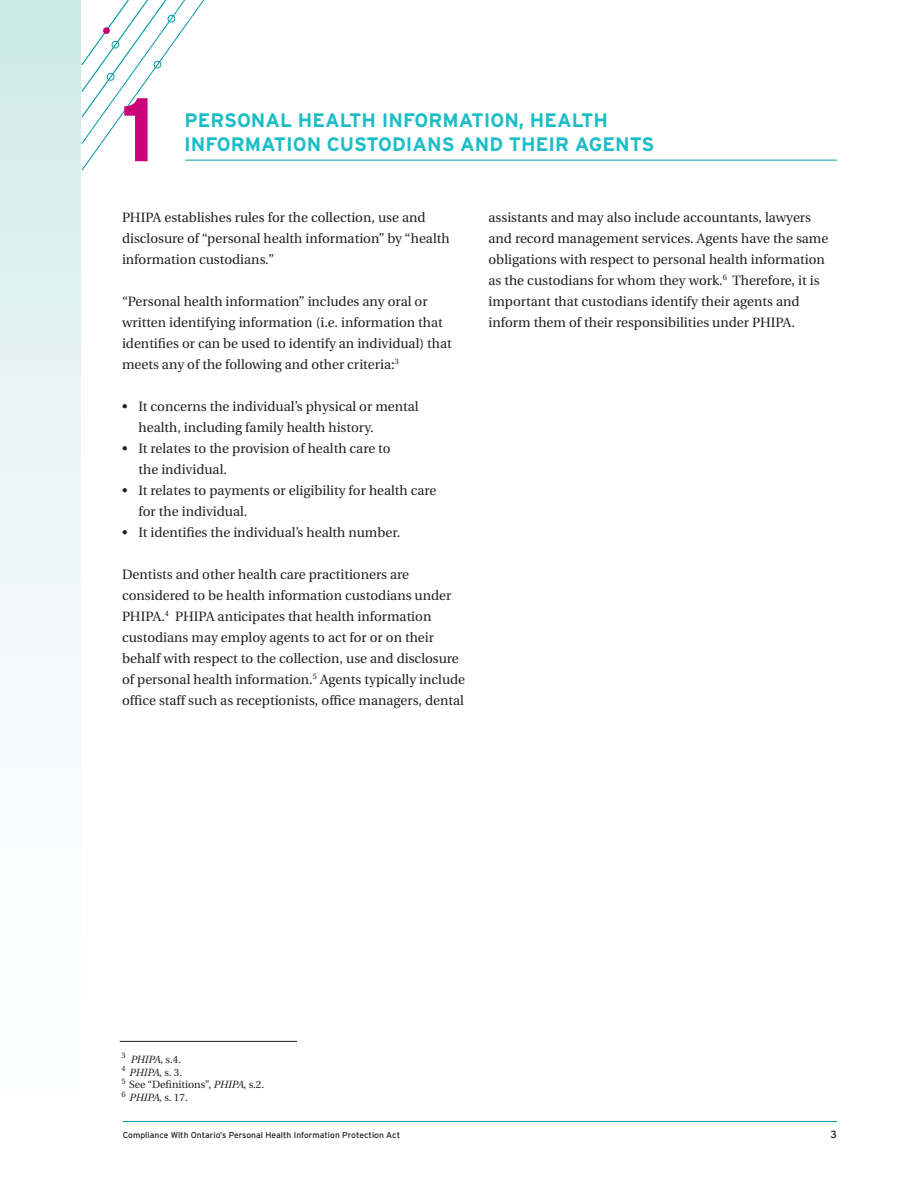
<style>
.page{position:relative;width:918px;height:1188px;background:#fff}
.page>*{position:absolute;margin:0;border:0;box-sizing:border-box;transform-origin:0 0}
.t1{font:700 90px "Interstate";color:#ca0178}
.t2{font:700 19.5px/24px "Interstate";color:#1cbdc7}
.t3{font:13.5px/21px "Utopia";color:#231f20}
.t4{font:10.5px/12.8px "Utopia";color:#231f20}
.t5{font:10.5px "Interstate";color:#231f20}
.t6{font:8.55px "Interstate";color:#231f20}
.s1{font-style:italic}
</style>
<div class="page">
<hr style="left:123px;top:1121px;width:714px;height:1px;background:#009ba5">
<hr style="left:120px;top:1041px;width:177px;height:1px;background:#231f20">
<svg style="left:81px;top:0;width:134px;height:171px"></svg>
<div style="left:103px;top:27px;width:7px;height:7px;background:#ca0178;border-radius:50%"></div>
<div style="left:107px;top:73px;width:7px;height:8px;border:1px solid #009ba5;border-radius:50%"></div>
<div style="left:112px;top:41px;width:7px;height:7px;border:1px solid #009ba5;border-radius:50%"></div>
<div style="left:168px;top:15px;width:7px;height:7px;border:1px solid #009ba5;border-radius:50%"></div>
<div style="left:154px;top:61px;width:7px;height:7px;border:1px solid #009ba5;border-radius:50%"></div>
<hr style="left:185px;top:160px;width:652px;height:1px;background:#009ba5">
<div style="left:0;top:0;width:81px;height:1188px;background:linear-gradient(to bottom,#d2ecea,#fff)"></div>
<h1 class="t1" style="left:121px;top:79px;width:36px">1</h1>
<h1 class="t2" style="left:184px;top:108px;width:472px">PERSONAL HEALTH INFORMATION, HEALTH<br>INFORMATION CUSTODIANS AND THEIR AGENTS</h1>
<p class="t3" style="left:122px;top:207px;width:329px">PHIPA establishes rules for the collection, use and disclosure of “personal health information” by “health information custodians.”</p>
<p class="t3" style="left:122px;top:291px;width:331px">“Personal health information” includes any oral or written identifying information (i.e. information that identifies or can be used to identify an individual) that meets any of the following and other criteria:<sup>3</sup></p>
<p class="t3" style="left:139px;top:396px;width:282px;text-indent:-16px">• It concerns the individual’s physical or mental health, including family health history.</p>
<p class="t3" style="left:139px;top:438px;width:254px;text-indent:-16px">• It relates to the provision of health care to the individual.</p>
<p class="t3" style="left:139px;top:480px;width:299px;text-indent:-16px">• It relates to payments or eligibility for health care for the individual.</p>
<p class="t3" style="left:122px;top:522px;width:280px">• It identifies the individual’s health number.</p>
<p class="t3" style="left:122px;top:564px;width:345px">Dentists and other health care practitioners are considered to be health information custodians under PHIPA.<sup>4</sup> PHIPA anticipates that health information custodians may employ agents to act for or on their behalf with respect to the collection, use and disclosure of personal health information.<sup>5</sup> Agents typically include office staff such as receptionists, office managers, dental</p>
<p class="t3" style="left:489px;top:207px;width:341px">assistants and may also include accountants, lawyers and record management services. Agents have the same obligations with respect to personal health information as the custodians for whom they work.<sup>6</sup> Therefore, it is important that custodians identify their agents and inform them of their responsibilities under PHIPA.</p>
<p class="t4" style="left:122px;top:1053px;width:144px"><sup>3</sup> <span class="s1">PHIPA</span>, s.4.<br><sup>4</sup> <span class="s1">PHIPA</span>, s. 3.<br><sup>5</sup> See “Definitions”, <span class="s1">PHIPA</span>, s.2.<br><sup>6</sup> <span class="s1">PHIPA</span>, s. 17.</p>
<p class="t6" style="left:123px;top:1130px;width:279px">Compliance With Ontario’s Personal Health Information Protection Act</p>
<p class="t5" style="left:831px;top:1129px;width:8px">3</p>
</div>
